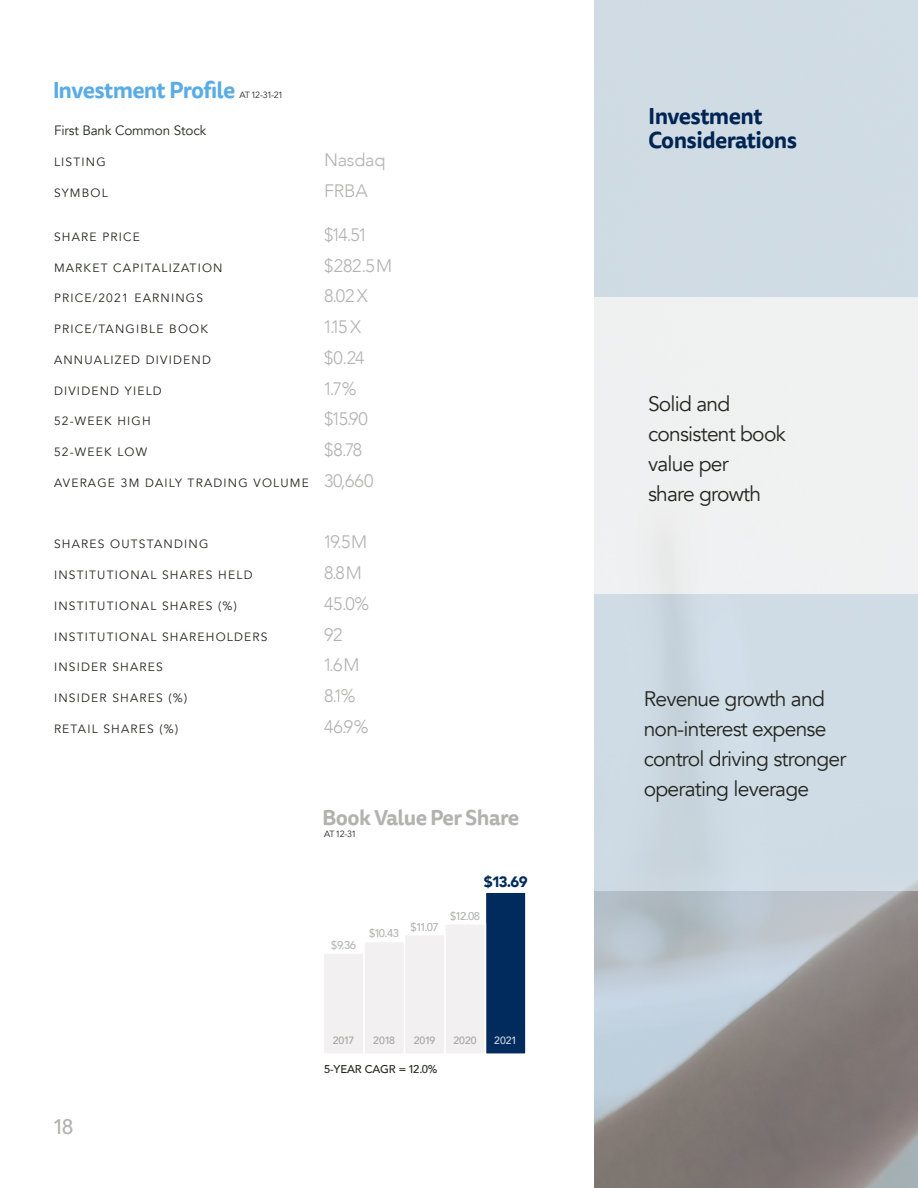
<style>
.page{position:relative;width:918px;height:1188px;background:#fff}
.page>*{position:absolute;margin:0;border:0;box-sizing:border-box;transform-origin:0 0}
.t1{font:700 22.5px/24px "Tisa Sans Pro";letter-spacing:-.025em;color:#002b5c}
.t2{font:700 22.5px "Tisa Sans Pro";letter-spacing:-.035em;color:#5aace5}
.t3{font:21px/30px "Avenir";letter-spacing:-.035em;color:#222620}
.t4{font:700 21px "Tisa Sans Pro";letter-spacing:-.025em;color:#b2b2b1}
.t5{font:500 21px "Avenir";color:#b2b2b1}
.t6{font:300 18px "Avenir";letter-spacing:-.01em;color:#b2b2b1}
.t7{font:900 15px "Avenir";color:#002b5c}
.t8{font:13.5px "Avenir";letter-spacing:-.01em;color:#222620}
.t9{font:12px "Avenir";letter-spacing:.1em;color:#222620}
.t10{font:500 11.25px "Avenir";letter-spacing:-.05em;color:#b2b2b1}
.t11{font:500 11.25px "Avenir";letter-spacing:-.01em;color:#222620}
.t12{font:500 10.5px "Avenir";letter-spacing:-.03em;color:#a2a3a0}
.t13{font:500 10.5px "Avenir";color:#d6dbe6}
.t14{font:9px "Avenir";letter-spacing:-.095em;color:#222620}
.s1{font-weight:300;font-size:18px;color:#b2b2b1}
</style>
<div class="page">
<div style="left:594px;top:0;width:324px;height:297px;background:#d0dce4"></div>
<div style="left:594px;top:297px;width:324px;height:297px;background:#f0f1f1"></div>
<div style="left:594px;top:594px;width:324px;height:297px;background:#cfdbe5"></div>
<svg style="left:594px;top:891px;width:324px;height:297px;background:#9a9a9c"></svg>
<div style="left:485px;top:892px;width:41px;height:162px;background:#002b5c"></div>
<div style="left:485px;top:891px;width:42px;height:164px;border:2px solid #fff"></div>
<div style="left:445px;top:924px;width:40px;height:130px;background:#f2f0f0"></div>
<div style="left:444px;top:923px;width:42px;height:132px;border:2px solid #fff"></div>
<div style="left:404px;top:935px;width:41px;height:119px;background:#f2f0f0"></div>
<div style="left:404px;top:934px;width:42px;height:121px;border:2px solid #fff"></div>
<div style="left:364px;top:942px;width:40px;height:112px;background:#f2f0f0"></div>
<div style="left:363px;top:941px;width:42px;height:114px;border:2px solid #fff"></div>
<div style="left:323px;top:953px;width:41px;height:101px;background:#f2f0f0"></div>
<div style="left:323px;top:952px;width:42px;height:103px;border:2px solid #fff"></div>
<p class="t2" style="left:53px;top:74px;width:184px">Investment Profile</p>
<p class="t14" style="left:240px;top:90px;width:45px">AT 12-31-21</p>
<p class="t8" style="left:54px;top:122px;width:154px">First Bank Common Stock</p>
<p class="t9" style="left:54px;top:154px;width:53px">LISTING</p>
<h3 class="t6" style="left:324px;top:149px;width:63px">Nasdaq</h3>
<p class="t9" style="left:54px;top:185px;width:55px">SYMBOL</p>
<h3 class="t6" style="left:324px;top:180px;width:45px">FRBA</h3>
<p class="t9" style="left:54px;top:229px;width:87px">SHARE PRICE</p>
<h3 class="t6" style="left:324px;top:224px;width:45px">$14.51</h3>
<p class="t9" style="left:54px;top:260px;width:170px">MARKET CAPITALIZATION</p>
<h3 class="t6" style="left:324px;top:255px;width:70px">$282.5 M</h3>
<p class="t9" style="left:54px;top:291px;width:151px">PRICE/2021 EARNINGS</p>
<h3 class="t6" style="left:324px;top:285px;width:45px">8.02 X</h3>
<p class="t9" style="left:54px;top:322px;width:156px">PRICE/TANGIBLE BOOK</p>
<h3 class="t6" style="left:323px;top:316px;width:40px">1.15 X</h3>
<p class="t9" style="left:54px;top:352px;width:158px">ANNUALIZED DIVIDEND</p>
<h3 class="t6" style="left:324px;top:347px;width:42px">$0.24</h3>
<p class="t9" style="left:54px;top:383px;width:109px">DIVIDEND YIELD</p>
<h3 class="t6" style="left:323px;top:378px;width:35px">1.7%</h3>
<p class="t9" style="left:54px;top:414px;width:98px">52-WEEK HIGH</p>
<h3 class="t6" style="left:324px;top:408px;width:45px">$15.90</h3>
<p class="t9" style="left:54px;top:445px;width:95px">52-WEEK LOW</p>
<h3 class="t6" style="left:324px;top:439px;width:40px">$8.78</h3>
<p class="t9" style="left:54px;top:475px;width:321px">AVERAGE 3M DAILY TRADING VOLUME <span class="s1">30,660</span></p>
<p class="t9" style="left:54px;top:537px;width:156px">SHARES OUTSTANDING</p>
<h3 class="t6" style="left:323px;top:531px;width:46px">19.5 M</h3>
<p class="t9" style="left:54px;top:568px;width:200px">INSTITUTIONAL SHARES HELD</p>
<h3 class="t6" style="left:324px;top:562px;width:39px">8.8 M</h3>
<p class="t9" style="left:54px;top:598px;width:184px">INSTITUTIONAL SHARES (%)</p>
<h3 class="t6" style="left:324px;top:593px;width:47px">45.0%</h3>
<p class="t9" style="left:54px;top:629px;width:215px">INSTITUTIONAL SHAREHOLDERS</p>
<h3 class="t6" style="left:324px;top:624px;width:20px">92</h3>
<p class="t9" style="left:54px;top:660px;width:110px">INSIDER SHARES</p>
<h3 class="t6" style="left:323px;top:654px;width:38px">1.6 M</h3>
<p class="t9" style="left:54px;top:691px;width:135px">INSIDER SHARES (%)</p>
<h3 class="t6" style="left:324px;top:685px;width:33px">8.1%</h3>
<p class="t9" style="left:54px;top:721px;width:126px">RETAIL SHARES (%)</p>
<h3 class="t6" style="left:324px;top:716px;width:46px">46.9%</h3>
<p class="t4" style="left:322px;top:802px;width:199px">Book Value Per Share</p>
<p class="t14" style="left:324px;top:829px;width:34px">AT 12-31</p>
<p class="t10" style="left:331px;top:935px;width:26px">$9.36</p>
<p class="t10" style="left:369px;top:924px;width:32px">$10.43</p>
<p class="t10" style="left:411px;top:917px;width:29px">$11.07</p>
<p class="t7" style="left:484px;top:869px;width:45px">$13.69</p>
<p class="t10" style="left:450px;top:906px;width:31px">$12.08</p>
<p class="t12" style="left:333px;top:1032px;width:23px">2017</p>
<p class="t12" style="left:373px;top:1032px;width:23px">2018</p>
<p class="t12" style="left:414px;top:1032px;width:23px">2019</p>
<p class="t12" style="left:453px;top:1032px;width:25px">2020</p>
<p class="t13" style="left:494px;top:1032px;width:24px">2021</p>
<p class="t5" style="left:52px;top:1109px;width:23px">18</p>
<p class="t11" style="left:324px;top:1059px;width:115px">5-YEAR CAGR = 12.0%</p>
<h1 class="t1" style="left:648px;top:105px;width:151px">Investment<br>Considerations</h1>
<p class="t3" style="left:648px;top:389px;width:139px">Solid and consistent book value per<br>share growth</p>
<p class="t3" style="left:644px;top:684px;width:204px">Revenue growth and non-interest expense control driving stronger operating leverage</p>
</div>
